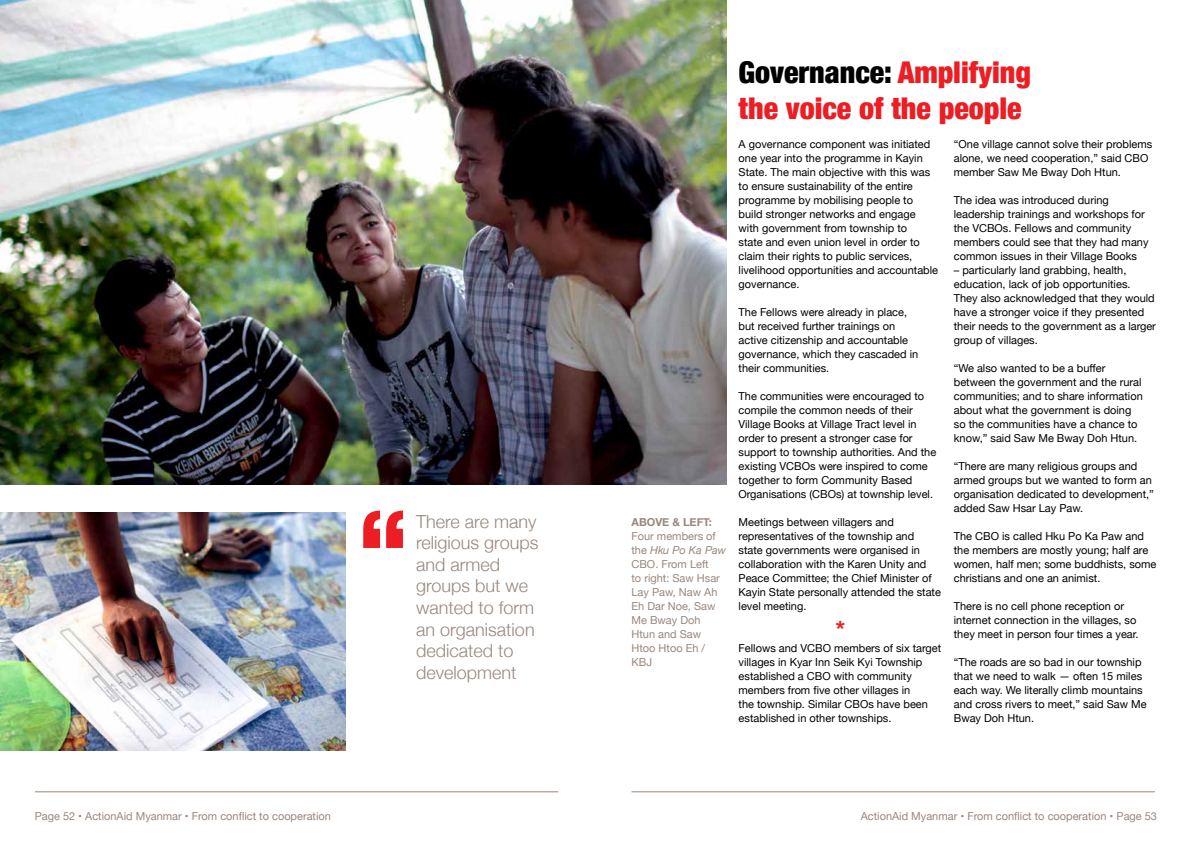
<style>
.page{position:relative;width:1191px;height:842px;background:#fff}
.page>*{position:absolute;margin:0;border:0;box-sizing:border-box;transform-origin:0 0}
.t1{font:900 condensed 100px "Helvetica Neue";color:#ed1d24}
.t2{font:900 condensed 30px/36px "Helvetica Neue";color:#ed1d24}
.t3{font:700 24px "Helvetica Neue";color:#ed1d24}
.t4{font:300 18px/21.6px "Helvetica Neue";color:#99877d}
.t5{font:11px/14px "Helvetica Neue";color:#000}
.t6{font:11px/14px "Helvetica Neue";color:#99877d}
.t7{font:700 11px "Helvetica Neue";color:#99877d}
.s1{font-style:italic}
.s2{color:#000}
</style>
<div class="page">
<hr style="left:631px;top:791px;width:524px;height:1px;background:#99877d">
<hr style="left:35px;top:791px;width:523px;height:1px;background:#99877d">
<img style="left:0;top:0;width:726px;height:485px">
<img style="left:0;top:513px;width:345px;height:237px">
<h1 class="t1" style="left:359px;top:464px;width:50px">“</h1>
<p class="t7" style="left:631px;top:513px;width:82px">ABOVE &amp; LEFT:</p>
<h3 class="t4" style="left:416px;top:509px;width:124px">There are many religious groups and armed groups but we wanted to form an organisation dedicated to development</h3>
<p class="t6" style="left:631px;top:530px;width:96px">Four members of the <span class="s1">Hku Po Ka Paw<br></span>CBO. From Left<br>to right: Saw Hsar<br>Lay Paw, Naw Ah<br>Eh Dar Noe, Saw<br>Me Bway Doh<br>Htun and Saw<br>Htoo Htoo Eh /<br>KBJ</p>
<h2 class="t2" style="left:738px;top:53px;width:294px"><span class="s2">Governance:</span> Amplifying the voice of the people</h2>
<p class="t5" style="left:738px;top:138px;width:201px">A governance component was initiated one year into the programme in Kayin State. The main objective with this was to ensure sustainability of the entire programme by mobilising people to build stronger networks and engage with government from township to<br>state and even union level in order to claim their rights to public services, livelihood opportunities and accountable governance.</p>
<p class="t5" style="left:738px;top:306px;width:181px">The Fellows were already in place, but received further trainings on active citizenship and accountable governance, which they cascaded in their communities.</p>
<p class="t5" style="left:738px;top:390px;width:199px">The communities were encouraged to compile the common needs of their Village Books at Village Tract level in order to present a stronger case for support to township authorities. And the existing VCBOs were inspired to come together to form Community Based Organisations (CBOs) at township level.</p>
<p class="t5" style="left:738px;top:516px;width:204px">Meetings between villagers and representatives of the township and state governments were organised in collaboration with the Karen Unity and Peace Committee; the Chief Minister of Kayin State personally attended the state level meeting.</p>
<h3 class="t3" style="left:835px;top:611px;width:11px">*</h3>
<p class="t5" style="left:738px;top:642px;width:204px">Fellows and VCBO members of six target villages in Kyar Inn Seik Kyi Township established a CBO with community members from five other villages in<br>the township. Similar CBOs have been established in other townships.</p>
<p class="t5" style="left:954px;top:138px;width:200px">“One village cannot solve their problems alone, we need cooperation,” said CBO member Saw Me Bway Doh Htun.</p>
<p class="t5" style="left:954px;top:194px;width:196px">The idea was introduced during leadership trainings and workshops for the VCBOs. Fellows and community members could see that they had many common issues in their Village Books</p>
<p class="t5" style="left:954px;top:264px;width:204px">– particularly land grabbing, health, education, lack of job opportunities.<br>They also acknowledged that they would have a stronger voice if they presented their needs to the government as a larger group of villages.</p>
<p class="t5" style="left:954px;top:362px;width:190px">“We also wanted to be a buffer between the government and the rural communities; and to share information about what the government is doing so the communities have a chance to know,” said Saw Me Bway Doh Htun.</p>
<p class="t5" style="left:954px;top:460px;width:201px">“There are many religious groups and armed groups but we wanted to form an organisation dedicated to development,” added Saw Hsar Lay Paw.</p>
<p class="t5" style="left:954px;top:530px;width:204px">The CBO is called Hku Po Ka Paw and the members are mostly young; half are women, half men; some buddhists, some christians and one an animist.</p>
<p class="t5" style="left:954px;top:600px;width:186px">There is no cell phone reception or internet connection in the villages, so they meet in person four times a year.</p>
<p class="t5" style="left:954px;top:656px;width:194px">“The roads are so bad in our township that we need to walk — often 15 miles each way. We literally climb mountains and cross rivers to meet,” said Saw Me<br>Bway Doh Htun.</p>
<p class="t6" style="left:35px;top:809px;width:298px">Page 52 • ActionAid Myanmar • From conflict to cooperation</p>
<p class="t6" style="left:860px;top:809px;width:298px">ActionAid Myanmar • From conflict to cooperation • Page 53</p>
</div>
